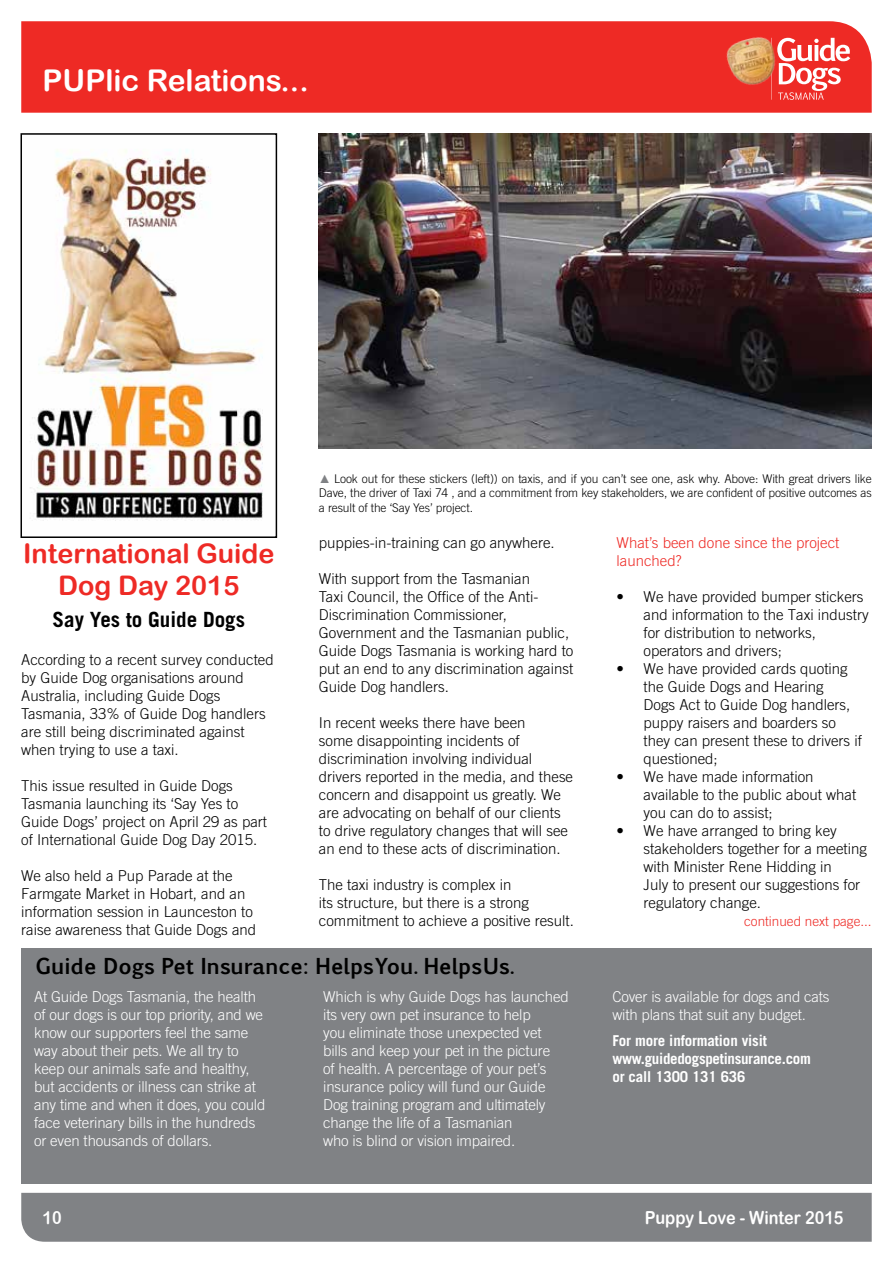
<style>
.page{position:relative;width:893px;height:1263px;background:#fff}
.page>*{position:absolute;margin:0;border:0;box-sizing:border-box;transform-origin:0 0}
.t1{font:30px "Arial Rounded MT Bold";color:#fff}
.t2{font:27px/32.4px "Arial Rounded MT Bold";color:#ee2a25;text-align:center}
.t3{font:700 21px "Euphemia UCAS";color:#000}
.t4{font:700 21px "Trade Gothic LT Std";color:#000}
.t5{font:18px "Arial Rounded MT Bold";color:#fff;scale:.9 1}
.t6{font:300 15px/18px "Trade Gothic LT Std";color:#000}
.t7{font:300 15px/18px "Trade Gothic LT Std";letter-spacing:-.01em;color:#fff}
.t8{font:700 15px/18px "Trade Gothic LT Std";letter-spacing:-.01em;color:#fff}
.t9{font:300 15px/18px "Trade Gothic LT Std";color:#ee2a25}
.t10{font:300 13.5px "Trade Gothic LT Std";color:#ee2a25}
.t11{font:300 12px/14.4px "Trade Gothic LT Std";letter-spacing:-.01em;color:#000;text-align:justify}
.s1{font-family:"Arial";font-weight:400;color:#808285}
</style>
<div class="page">
<div style="left:21px;top:948px;width:851px;height:235px;background:#808285"></div>
<div style="left:21px;top:1193px;width:851px;height:49px;background:#808285"></div>
<div style="left:21px;top:21px;width:851px;height:92px;background:#ee2a25"></div>
<svg style="left:771px;top:38px;width:79px;height:62px"></svg>
<img style="left:723px;top:31px;width:60px;height:61px">
<img style="left:319px;top:134px;width:553px;height:315px">
<img style="left:30px;top:150px;width:233px;height:371px">
<div style="left:21px;top:133px;width:256px;height:405px;border:2px solid #000"></div>
<h1 class="t1" style="left:43px;top:63px;width:268px">PUPlic Relations...</h1>
<h2 class="t2" style="left:23px;top:537px;width:253px">International Guide<br>Dog Day 2015</h2>
<h3 class="t4" style="left:53px;top:607px;width:194px">Say Yes to Guide Dogs</h3>
<p class="t6" style="left:21px;top:650px;width:254px">According to a recent survey conducted by Guide Dog organisations around Australia, including Guide Dogs Tasmania, 33% of Guide Dog handlers are still being discriminated against when trying to use a taxi.</p>
<p class="t6" style="left:21px;top:776px;width:247px">This issue resulted in Guide Dogs Tasmania launching its ‘Say Yes to Guide Dogs’ project on April 29 as part of International Guide Dog Day 2015.</p>
<p class="t6" style="left:21px;top:866px;width:237px">We also held a Pup Parade at the Farmgate Market in Hobart, and an information session in Launceston to raise awareness that Guide Dogs and</p>
<p class="t11" style="left:319px;top:471px;width:554px"><span class="s1">▲</span> Look out for these stickers (left)) on taxis, and if you can’t see one, ask why. Above: With great drivers like Dave, the driver of Taxi 74 , and a commitment from key stakeholders, we are confident of positive outcomes as a result of the ‘Say Yes’ project.</p>
<p class="t6" style="left:319px;top:533px;width:237px">puppies-in-training can go anywhere.</p>
<p class="t6" style="left:319px;top:569px;width:256px">With support from the Tasmanian<br>Taxi Council, the Office of the Anti-Discrimination Commissioner, Government and the Tasmanian public, Guide Dogs Tasmania is working hard to put an end to any discrimination against Guide Dog handlers.</p>
<p class="t6" style="left:319px;top:713px;width:256px">In recent weeks there have been<br>some disappointing incidents of discrimination involving individual drivers reported in the media, and these concern and disappoint us greatly. We are advocating on behalf of our clients to drive regulatory changes that will see an end to these acts of discrimination.</p>
<p class="t6" style="left:319px;top:875px;width:256px">The taxi industry is complex in<br>its structure, but there is a strong commitment to achieve a positive result.</p>
<p class="t9" style="left:617px;top:533px;width:224px">What’s been done since the project launched?</p>
<p class="t6" style="left:644px;top:587px;width:227px;text-indent:-27px">• We have provided bumper stickers and information to the Taxi industry for distribution to networks, operators and drivers;</p>
<p class="t6" style="left:644px;top:659px;width:220px;text-indent:-27px">• We have provided cards quoting the Guide Dogs and Hearing<br>Dogs Act to Guide Dog handlers, puppy raisers and boarders so they can present these to drivers if questioned;</p>
<p class="t6" style="left:644px;top:767px;width:214px;text-indent:-27px">• We have made information available to the public about what you can do to assist;</p>
<p class="t6" style="left:644px;top:821px;width:225px;text-indent:-27px">• We have arranged to bring key stakeholders together for a meeting with Minister Rene Hidding in<br>July to present our suggestions for regulatory change.</p>
<p class="t10" style="left:744px;top:913px;width:129px">continued next page...</p>
<h3 class="t3" style="left:36px;top:950px;width:481px">Guide Dogs Pet Insurance: HelpsYou. HelpsUs.</h3>
<p class="t7" style="left:34px;top:987px;width:233px">At Guide Dogs Tasmania, the health of our dogs is our top priority, and we know our supporters feel the same way about their pets. We all try to keep our animals safe and healthy, but accidents or illness can strike at any time and when it does, you could face veterinary bills in the hundreds or even thousands of dollars.</p>
<p class="t7" style="left:323px;top:987px;width:247px">Which is why Guide Dogs has launched its very own pet insurance to help<br>you eliminate those unexpected vet bills and keep your pet in the picture<br>of health. A percentage of your pet’s insurance policy will fund our Guide Dog training program and ultimately change the life of a Tasmanian<br>who is blind or vision impaired.</p>
<p class="t7" style="left:612px;top:987px;width:219px">Cover is available for dogs and cats with plans that suit any budget.</p>
<p class="t8" style="left:612px;top:1031px;width:200px">For more information visit www.guidedogspetinsurance.com or call 1300 131 636</p>
<p class="t5" style="left:43px;top:1207px;width:23px">10</p>
<p class="t5" style="left:645px;top:1207px;width:222px">Puppy Love - Winter 2015</p>
</div>
